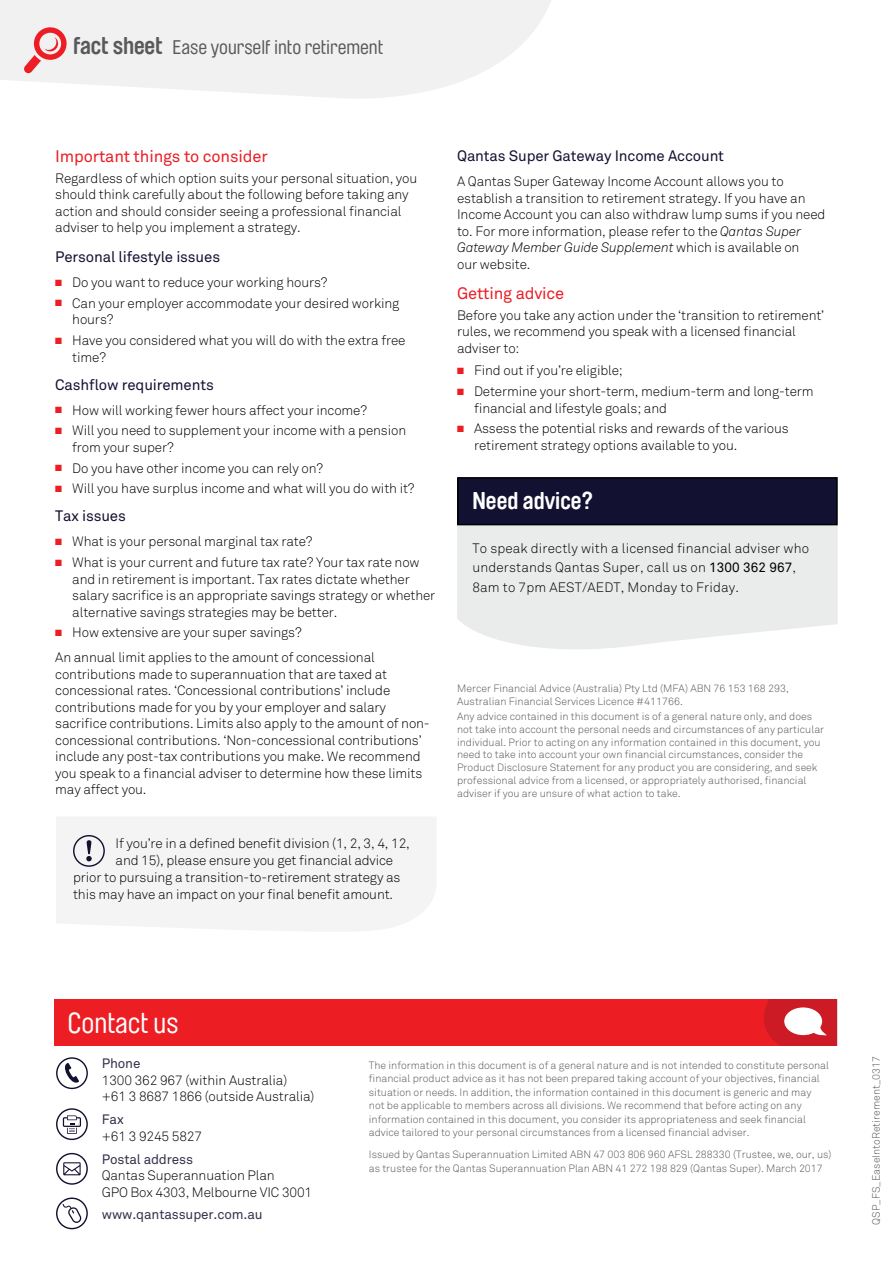
<style>
.page{position:relative;width:893px;height:1263px;background:#fff}
.page>*{position:absolute;margin:0;border:0;box-sizing:border-box;transform-origin:0 0}
.t1{font:28.5px "Brauer Neue Std";color:#fff}
.t2{font:700 24px "Brauer Neue Std";color:#fff}
.t3{font:19.5px "Brauer Neue Std";color:#58595b}
.t4{font:16.5px "Akkurat Pro";letter-spacing:-.01em;color:#ed1d24}
.t5{font:15px "Akkurat Pro";letter-spacing:-.01em;color:#131131}
.t6{font:13.5px/16.5px "Akkurat Light Pro";letter-spacing:-.01em;color:#000}
.t7{font:13.5px/19.5px "Akkurat Light Pro";letter-spacing:.01em;color:#000}
.t8{font:13.5px "Akkurat Pro";letter-spacing:-.01em;color:#35314a}
.t9{font:10.5px/12.8px "Akkurat Light Pro";color:#575757}
.s1{font-weight:700;font-size:24px}
.s2{color:#ed1d24}
.s3{font-style:italic}
.s4{font-family:"Akkurat Pro"}
</style>
<div class="page">
<svg style="left:0;top:0;width:551px;height:99px;fill:#f1f1f1"></svg>
<svg style="left:24px;top:27px;width:43px;height:46px"></svg>
<div style="left:54px;top:999px;width:783px;height:47px;background:#ed1d24"></div>
<svg style="left:56px;top:1057px;width:32px;height:32px"></svg>
<svg style="left:56px;top:1108px;width:32px;height:32px"></svg>
<svg style="left:56px;top:1153px;width:32px;height:32px"></svg>
<svg style="left:56px;top:1197px;width:32px;height:32px"></svg>
<svg style="left:764px;top:999px;width:73px;height:47px;background:#da545b"></svg>
<svg style="left:457px;top:525px;width:381px;height:124px;background:#eaeceb"></svg>
<div style="left:458px;top:478px;width:379px;height:47px;background:#131131"></div>
<div style="left:457px;top:477px;width:381px;height:48px;border:2px solid #000"></div>
<svg style="left:794px;top:633px;width:32px;height:16px"></svg>
<div style="left:56px;top:817px;width:380px;height:114px;background:#f5f4f4"></div>
<h3 class="t3" style="left:73px;top:36px;width:311px"><span class="s1">fact sheet</span> Ease yourself into retirement</h3>
<p class="t4" style="left:55px;top:146px;width:214px">Important things to consider</p>
<p class="t6" style="left:55px;top:170px;width:364px">Regardless of which option suits your personal situation, you should think carefully about the following before taking any action and should consider seeing a professional financial adviser to help you implement a strategy.</p>
<p class="t5" style="left:55px;top:248px;width:166px">Personal lifestyle issues</p>
<p class="t6" style="left:55px;top:274px;width:274px"><span class="s2">■</span> Do you want to reduce your working hours?</p>
<p class="t6" style="left:72px;top:295px;width:329px;text-indent:-17px"><span class="s2">■</span> Can your employer accommodate your desired working hours?</p>
<p class="t6" style="left:72px;top:332px;width:335px;text-indent:-17px"><span class="s2">■</span> Have you considered what you will do with the extra free time?</p>
<p class="t5" style="left:55px;top:376px;width:160px">Cashflow requirements</p>
<p class="t6" style="left:55px;top:402px;width:313px"><span class="s2">■</span> How will working fewer hours affect your income?</p>
<p class="t6" style="left:72px;top:423px;width:335px;text-indent:-17px"><span class="s2">■</span> Will you need to supplement your income with a pension from your super?</p>
<p class="t6" style="left:55px;top:460px;width:269px"><span class="s2">■</span> Do you have other income you can rely on?</p>
<p class="t6" style="left:55px;top:481px;width:361px"><span class="s2">■</span> Will you have surplus income and what will you do with it?</p>
<p class="t5" style="left:55px;top:507px;width:72px">Tax issues</p>
<p class="t6" style="left:55px;top:534px;width:259px"><span class="s2">■</span> What is your personal marginal tax rate?</p>
<p class="t6" style="left:72px;top:554px;width:365px;text-indent:-17px"><span class="s2">■</span> What is your current and future tax rate? Your tax rate now and in retirement is important. Tax rates dictate whether salary sacrifice is an appropriate savings strategy or whether alternative savings strategies may be better.</p>
<p class="t6" style="left:55px;top:620px;width:321px;line-height:25px"><span class="s2">■</span> How extensive are your super savings?<br>An annual limit applies to the amount of concessional</p>
<p class="t6" style="left:55px;top:666px;width:376px">contributions made to superannuation that are taxed at concessional rates. ‘Concessional contributions’ include contributions made for you by your employer and salary sacrifice contributions. Limits also apply to the amount of non&shy;concessional contributions. ‘Non-concessional contributions’ include any post-tax contributions you make. We recommend you speak to a financial adviser to determine how these limits may affect you.</p>
<p class="t6" style="left:116px;top:835px;width:296px">If you’re in a defined benefit division (1, 2, 3, 4, 12,</p>
<p class="t6" style="left:116px;top:852px;width:279px">and 15), please ensure you get financial advice</p>
<p class="t6" style="left:73px;top:869px;width:329px">prior to pursuing a transition-to-retirement strategy as</p>
<p class="t6" style="left:73px;top:887px;width:322px">this may have an impact on your final benefit amount.</p>
<p class="t5" style="left:457px;top:147px;width:268px">Qantas Super Gateway Income Account</p>
<p class="t6" style="left:457px;top:173px;width:370px">A Qantas Super Gateway Income Account allows you to establish a transition to retirement strategy. If you have an Income Account you can also withdraw lump sums if you need to. For more information, please refer to the <span class="s3">Qantas Super Gateway Member Guide Supplement</span> which is available on<br>our website.</p>
<p class="t4" style="left:457px;top:283px;width:109px">Getting advice</p>
<p class="t6" style="left:457px;top:307px;width:369px">Before you take any action under the ‘transition to retirement’ rules, we recommend you speak with a licensed financial adviser to:</p>
<p class="t6" style="left:457px;top:363px;width:167px"><span class="s2">■</span> Find out if you’re eligible;</p>
<p class="t6" style="left:474px;top:383px;width:341px;text-indent:-17px"><span class="s2">■</span> Determine your short-term, medium-term and long-term financial and lifestyle goals; and</p>
<p class="t6" style="left:474px;top:421px;width:316px;text-indent:-17px"><span class="s2">■</span> Assess the potential risks and rewards of the various retirement strategy options available to you.</p>
<h2 class="t2" style="left:472px;top:487px;width:122px">Need advice?</h2>
<p class="t7" style="left:472px;top:538px;width:338px">To speak directly with a licensed financial adviser who understands Qantas Super, call us on <span class="s4">1300 362 967</span>,<br>8am to 7pm AEST/AEDT, Monday to Friday.</p>
<p class="t9" style="left:457px;top:682px;width:333px">Mercer Financial Advice (Australia) Pty Ltd (MFA) ABN 76 153 168 293,<br>Australian Financial Services Licence #411766.</p>
<p class="t9" style="left:457px;top:710px;width:369px">Any advice contained in this document is of a general nature only, and does not take into account the personal needs and circumstances of any particular individual. Prior to acting on any information contained in this document, you need to take into account your own financial circumstances, consider the Product Disclosure Statement for any product you are considering, and seek professional advice from a licensed, or appropriately authorised, financial adviser if you are unsure of what action to take.</p>
<h1 class="t1" style="left:68px;top:1007px;width:113px">Contact us</h1>
<p class="t8" style="left:102px;top:1056px;width:40px">Phone</p>
<p class="t6" style="left:102px;top:1072px;width:214px">1300 362 967 (within Australia) +61 3 8687 1866 (outside Australia)</p>
<p class="t8" style="left:102px;top:1111px;width:23px">Fax</p>
<p class="t6" style="left:102px;top:1128px;width:102px">+61 3 9245 5827</p>
<p class="t8" style="left:102px;top:1151px;width:93px">Postal address</p>
<p class="t6" style="left:102px;top:1167px;width:212px">Qantas Superannuation Plan<br>GPO Box 4303, Melbourne VIC 3001</p>
<p class="t8" style="left:102px;top:1207px;width:162px">www.qantassuper.com.au</p>
<p class="t9" style="left:369px;top:1059px;width:462px;line-height:13.5px">The information in this document is of a general nature and is not intended to constitute personal financial product advice as it has not been prepared taking account of your objectives, financial situation or needs. In addition, the information contained in this document is generic and may not be applicable to members across all divisions. We recommend that before acting on any information contained in this document, you consider its appropriateness and seek financial advice tailored to your personal circumstances from a licensed financial adviser.</p>
<p class="t9" style="left:369px;top:1148px;width:464px;line-height:13.5px">Issued by Qantas Superannuation Limited ABN 47 003 806 960 AFSL 288330 (Trustee, we, our, us) as trustee for the Qantas Superannuation Plan ABN 41 272 198 829 (Qantas Super). March 2017</p>
<p class="t9" style="left:870px;top:1225px;width:170px;rotate:-90deg">QSP_FS_EaseIntoRetirement_0317</p>
</div>
